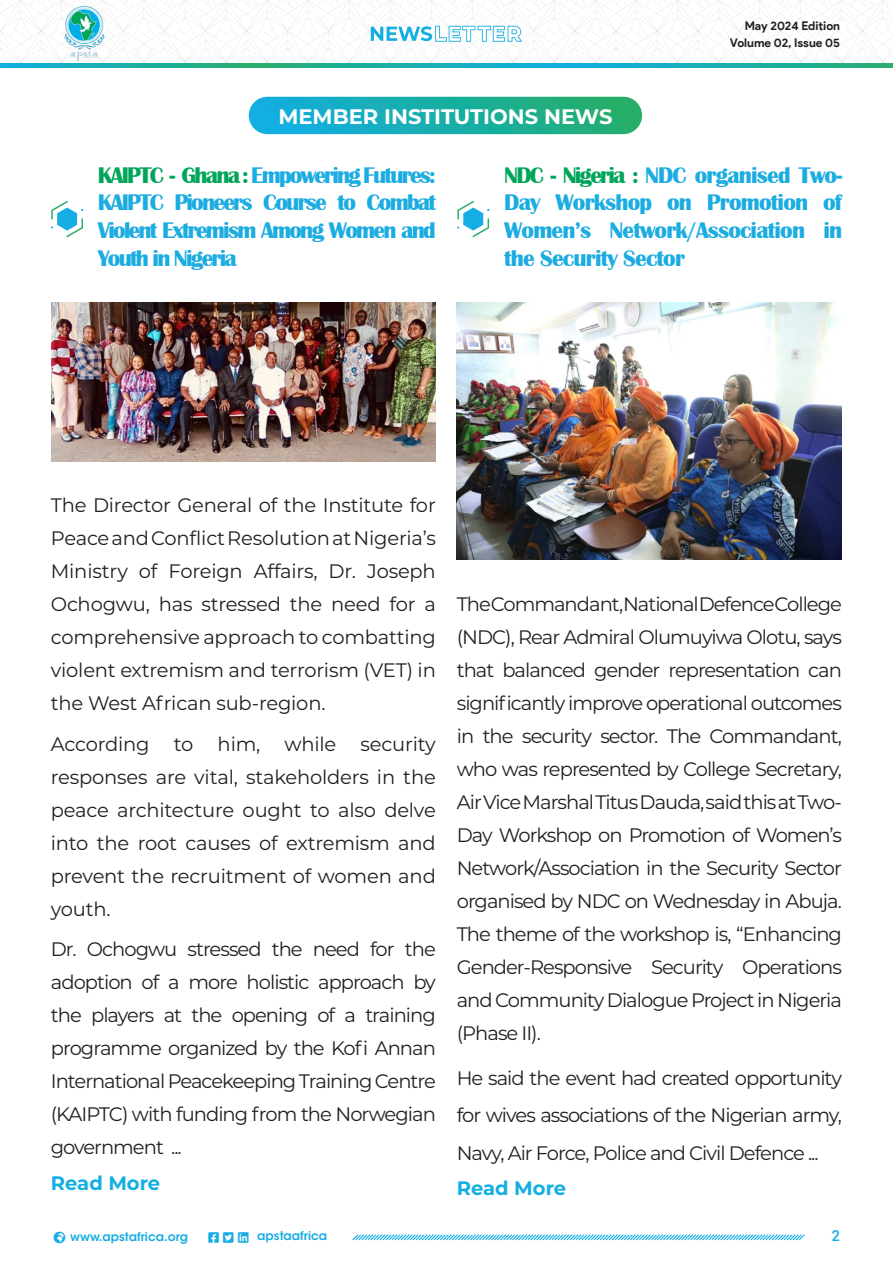
<style>
.page{position:relative;width:893px;height:1263px;background:#fff}
.page>*{position:absolute;margin:0;border:0;box-sizing:border-box;transform-origin:0 0}
.t1{font:700 23.25px/27.9px "Britannic";letter-spacing:-.055em;color:#1bace1;text-align:justify}
.t2{font:700 21px "Montserrat";color:#fff}
.t3{font:19.5px/33px "Montserrat";letter-spacing:-.05em;color:#231f20;text-align:justify}
.t4{font:700 19.5px "Montserrat";color:#13aee2}
.t5{font:500 15px "Roboto";color:#16ace4}
.t6{font:600 12px "ITC Avant Garde Std";color:#16ace4}
.t7{font:700 12px/16.8px "Product Sans";letter-spacing:-.005em;color:#231f20;text-align:right}
.s1{color:#00a559}
</style>
<div class="page">
<svg style="left:352px;top:1234px;width:453px;height:7px"></svg>
<svg style="left:0;top:64px;width:893px;height:4px;background:#1badaa"></svg>
<svg style="left:0;top:0;width:893px;height:64px"></svg>
<img style="left:457px;top:303px;width:385px;height:257px">
<div style="left:249px;top:97px;width:393px;height:37px;background:linear-gradient(to right,#10aee7,#24ae65);border-radius:19px"></div>
<svg style="left:457px;top:201px;width:32px;height:36px"></svg>
<svg style="left:51px;top:201px;width:32px;height:36px"></svg>
<img style="left:51px;top:303px;width:385px;height:159px">
<p class="t2" style="left:278px;top:101px;width:335px">MEMBER INSTITUTIONS NEWS</p>
<p class="t7" style="left:730px;top:18px;width:112px">May 2024 Edition<br>Volume 02, Issue 05</p>
<p class="t1" style="left:98px;top:161px;width:340px"><span class="s1">KAIPTC - Ghana :</span> Empowering Futures:<br>KAIPTC Pioneers Course to Combat Violent Extremism Among Women and Youth in Nigeria</p>
<p class="t1" style="left:504px;top:161px;width:340px"><span class="s1">NDC - Nigeria :</span> NDC organised Two-Day Workshop on Promotion of Women’s Network/Association in the Security Sector</p>
<p class="t3" style="left:51px;top:488px;width:387px">The Director General of the Institute for Peace and Conflict Resolution at Nigeria’s Ministry of Foreign Affairs, Dr. Joseph Ochogwu, has stressed the need for a comprehensive approach to combatting violent extremism and terrorism (VET) in the West African sub-region.</p>
<p class="t3" style="left:51px;top:726px;width:387px">According to him, while security responses are vital, stakeholders in the peace architecture ought to also delve into the root causes of extremism and prevent the recruitment of women and youth.</p>
<p class="t3" style="left:51px;top:932px;width:387px">Dr. Ochogwu stressed the need for the adoption of a more holistic approach by the players at the opening of a training programme organized by the Kofi Annan International Peacekeeping Training Centre (KAIPTC) with funding from the Norwegian government ...</p>
<p class="t4" style="left:51px;top:1169px;width:111px">Read More</p>
<p class="t3" style="left:457px;top:587px;width:387px">The Commandant, National Defence College (NDC), Rear Admiral Olumuyiwa Olotu, says that balanced gender representation can significantly improve operational outcomes in the security sector. The Commandant, who was represented by College Secretary, Air Vice Marshal Titus Dauda, said this at Two-Day Workshop on Promotion of Women’s Network/Association in the Security Sector organised by NDC on Wednesday in Abuja.<br>The theme of the workshop is, “Enhancing Gender-Responsive Security Operations and Community Dialogue Project in Nigeria (Phase II).</p>
<p class="t3" style="left:457px;top:1058px;width:387px;line-height:37.5px">He said the event had created opportunity for wives associations of the Nigerian army, Navy, Air Force, Police and Civil Defence ...</p>
<p class="t4" style="left:457px;top:1174px;width:111px">Read More</p>
<p class="t6" style="left:54px;top:1229px;width:136px">●□ www.apstafrica.org</p>
<p class="t6" style="left:223px;top:1228px;width:105px">▼▼▼▲❑◆ ●■■ apstaafrica</p>
<p class="t5" style="left:831px;top:1225px;width:10px">2</p>
</div>
